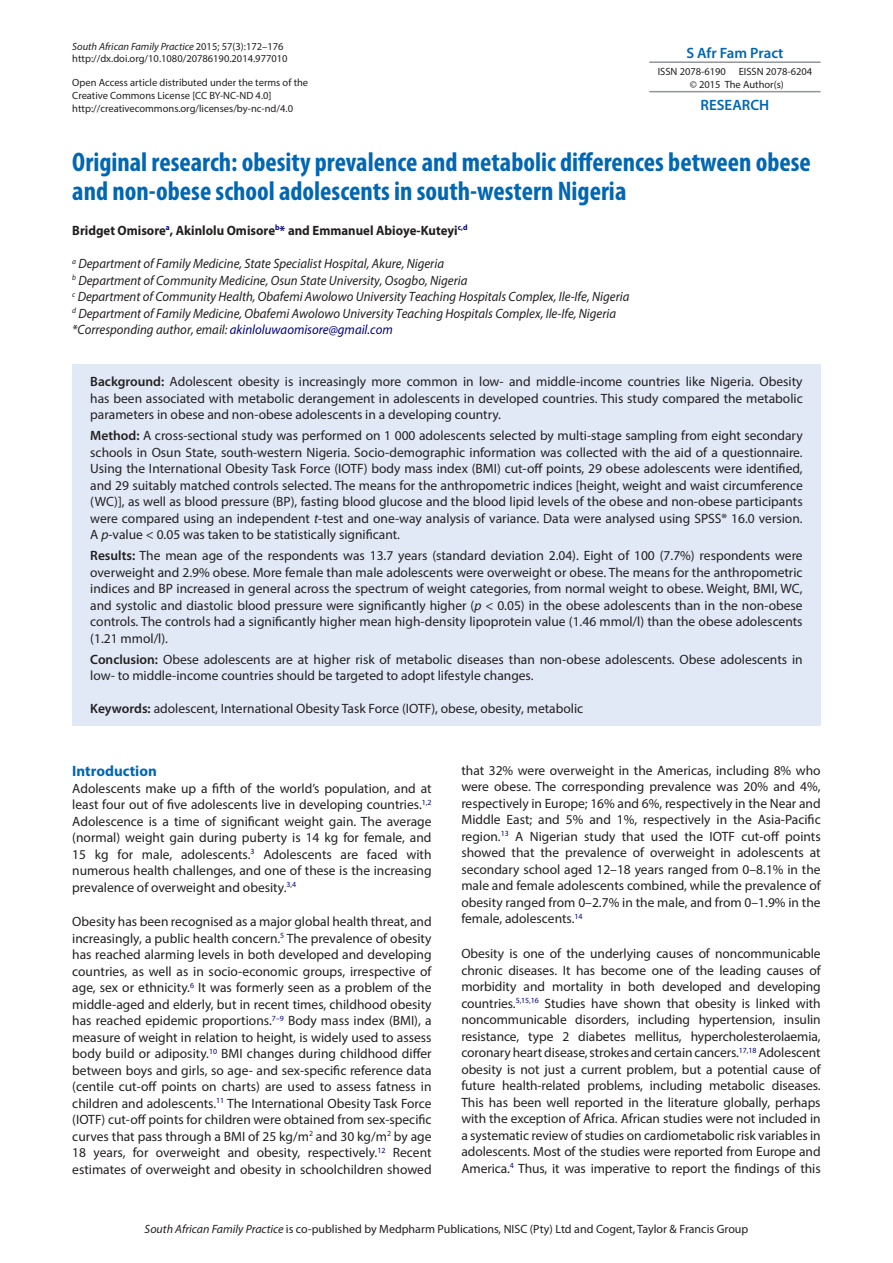
<style>
.page{position:relative;width:893px;height:1263px;background:#fff}
.page>*{position:absolute;margin:0;border:0;box-sizing:border-box;transform-origin:0 0}
.t1{font:700 condensed 27px/28.5px "Myriad Pro";color:#0166b3}
.t2{font:600 15px "Myriad Pro";color:#0166b3}
.t3{font:700 15px "Myriad Pro";color:#0166b3}
.t4{font:13.5px/16.5px "Myriad Pro";color:#231f20;text-align:justify}
.t5{font:italic 13.5px/16.5px "Myriad Pro";color:#231f20;scale:.95 1}
.t6{font:700 13.5px "Myriad Pro";color:#231f20;scale:.95 1}
.t7{font:12px "Myriad Pro";color:#231f20}
.t8{font:10.5px/12.6px "Myriad Pro";color:#231f20}
.s1{font-style:italic}
.s2{color:#000080}
.s3{font-weight:600}
</style>
<div class="page">
<hr style="left:649px;top:61px;width:172px;height:2px;background:#93969a">
<hr style="left:649px;top:91px;width:172px;height:1px;background:#93969a">
<div style="left:72px;top:364px;width:749px;height:361px;background:#e1e9f6"></div>
<p class="t8" style="left:72px;top:40px;width:217px"><span class="s1">South African Family Practice</span> 2015; 57(3):172–176 http://dx.doi.org/10.1080/20786190.2014.977010</p>
<p class="t8" style="left:72px;top:76px;width:237px">Open Access article distributed under the terms of the<br>Creative Commons License [CC BY-NC-ND 4.0] http://creativecommons.org/licenses/by-nc-nd/4.0</p>
<h1 class="t1" style="left:72px;top:147px;width:740px">Original research: obesity prevalence and metabolic differences between obese and non-obese school adolescents in south-western Nigeria</h1>
<p class="t6" style="left:72px;top:222px;width:418px">Bridget Omisore<sup>a</sup>, Akinlolu Omisore<sup>b</sup><span class="s2">*</span> and Emmanuel Abioye-Kuteyi<sup>c</sup><sup>,</sup><sup>d</sup></p>
<p class="t5" style="left:72px;top:255px;width:588px"><sup>a</sup> Department of Family Medicine, State Specialist Hospital, Akure, Nigeria<br><sup>b</sup> Department of Community Medicine, Osun State University, Osogbo, Nigeria<br><sup>c</sup> Department of Community Health, Obafemi Awolowo University Teaching Hospitals Complex, Ile-Ife, Nigeria <sup>d</sup> Department of Family Medicine, Obafemi Awolowo University Teaching Hospitals Complex, Ile-Ife, Nigeria *Corresponding author, email: <span class="s2">akinloluwaomisore@gmail.com</span></p>
<p class="t4" style="left:90px;top:373px;width:714px"><span class="s3">Background:</span> Adolescent obesity is increasingly more common in low- and middle-income countries like Nigeria. Obesity has been associated with metabolic derangement in adolescents in developed countries. This study compared the metabolic parameters in obese and non-obese adolescents in a developing country.</p>
<p class="t4" style="left:90px;top:427px;width:714px"><span class="s3">Method:</span> A cross-sectional study was performed on 1 000 adolescents selected by multi-stage sampling from eight secondary schools in Osun State, south-western Nigeria. Socio-demographic information was collected with the aid of a questionnaire.<br>Using the International Obesity Task Force (IOTF) body mass index (BMI) cut-off points, 29 obese adolescents were identified, and 29 suitably matched controls selected. The means for the anthropometric indices [height, weight and waist circumference (WC)], as well as blood pressure (BP), fasting blood glucose and the blood lipid levels of the obese and non-obese participants were compared using an independent <span class="s1">t</span>-test and one-way analysis of variance. Data were analysed using SPSS® 16.0 version.<br>A <span class="s1">p</span>-value &lt; 0.05 was taken to be statistically significant.</p>
<p class="t4" style="left:90px;top:547px;width:714px"><span class="s3">Results:</span> The mean age of the respondents was 13.7 years (standard deviation 2.04). Eight of 100 (7.7%) respondents were overweight and 2.9% obese. More female than male adolescents were overweight or obese. The means for the anthropometric indices and BP increased in general across the spectrum of weight categories, from normal weight to obese. Weight, BMI, WC, and systolic and diastolic blood pressure were significantly higher (<span class="s1">p</span> &lt; 0.05) in the obese adolescents than in the non-obese controls. The controls had a significantly higher mean high-density lipoprotein value (1.46 mmol/l) than the obese adolescents (1.21 mmol/l).</p>
<p class="t4" style="left:90px;top:651px;width:714px"><span class="s3">Conclusion:</span> Obese adolescents are at higher risk of metabolic diseases than non-obese adolescents. Obese adolescents in low- to middle-income countries should be targeted to adopt lifestyle changes.</p>
<p class="t4" style="left:90px;top:700px;width:494px"><span class="s3">Keywords:</span> adolescent, International Obesity Task Force (IOTF), obese, obesity, metabolic</p>
<p class="t2" style="left:686px;top:43px;width:99px">S Afr Fam Pract</p>
<p class="t8" style="left:658px;top:65px;width:156px;text-align:center">ISSN 2078-6190 EISSN 2078-6204 © 2015 The Author(s)</p>
<p class="t2" style="left:701px;top:95px;width:70px">RESEARCH</p>
<p class="t3" style="left:72px;top:761px;width:86px">Introduction</p>
<p class="t4" style="left:72px;top:780px;width:361px">Adolescents make up a fifth of the world’s population, and at least four out of five adolescents live in developing countries.<sup>1</sup><sup>,</sup><sup>2<br></sup>Adolescence is a time of significant weight gain. The average (normal) weight gain during puberty is 14 kg for female, and 15 kg for male, adolescents.<sup>3</sup> Adolescents are faced with numerous health challenges, and one of these is the increasing prevalence of overweight and obesity.<sup>3</sup><sup>,</sup><sup>4</sup></p>
<p class="t4" style="left:72px;top:913px;width:361px">Obesity has been recognised as a major global health threat, and increasingly, a public health concern.<sup>5</sup> The prevalence of obesity has reached alarming levels in both developed and developing countries, as well as in socio-economic groups, irrespective of age, sex or ethnicity.<sup>6</sup> It was formerly seen as a problem of the middle-aged and elderly, but in recent times, childhood obesity has reached epidemic proportions.<sup>7–9</sup> Body mass index (BMI), a measure of weight in relation to height, is widely used to assess body build or adiposity.<sup>10</sup> BMI changes during childhood differ between boys and girls, so age- and sex-specific reference data (centile cut-off points on charts) are used to assess fatness in children and adolescents.<sup>11</sup> The International Obesity Task Force (IOTF) cut-off points for children were obtained from sex-specific curves that pass through a BMI of 25 kg/m<sup>2</sup> and 30 kg/m<sup>2</sup> by age 18 years, for overweight and obesity, respectively.<sup>12</sup> Recent estimates of overweight and obesity in schoolchildren showed</p>
<p class="t4" style="left:461px;top:762px;width:361px">that 32% were overweight in the Americas, including 8% who were obese. The corresponding prevalence was 20% and 4%, respectively in Europe; 16% and 6%, respectively in the Near and Middle East; and 5% and 1%, respectively in the Asia-Pacific region.<sup>13</sup> A Nigerian study that used the IOTF cut-off points showed that the prevalence of overweight in adolescents at secondary school aged 12–18 years ranged from 0–8.1% in the male and female adolescents combined, while the prevalence of obesity ranged from 0–2.7% in the male, and from 0–1.9% in the female, adolescents.<sup>14</sup></p>
<p class="t4" style="left:461px;top:945px;width:361px">Obesity is one of the underlying causes of noncommunicable chronic diseases. It has become one of the leading causes of morbidity and mortality in both developed and developing countries.<sup>5</sup><sup>,</sup><sup>15</sup><sup>,</sup><sup>16</sup> Studies have shown that obesity is linked with noncommunicable disorders, including hypertension, insulin resistance, type 2 diabetes mellitus, hypercholesterolaemia, coronary heart disease, strokes and certain cancers.<sup>17</sup><sup>,</sup><sup>18</sup> Adolescent obesity is not just a current problem, but a potential cause of future health-related problems, including metabolic diseases.<br>This has been well reported in the literature globally, perhaps with the exception of Africa. African studies were not included in a systematic review of studies on cardiometabolic risk variables in adolescents. Most of the studies were reported from Europe and America.<sup>4</sup> Thus, it was imperative to report the findings of this</p>
<p class="t7" style="left:145px;top:1221px;width:605px"><span class="s1">South African Family Practice</span> is co-published by Medpharm Publications, NISC (Pty) Ltd and Cogent, Taylor &amp; Francis Group</p>
</div>
